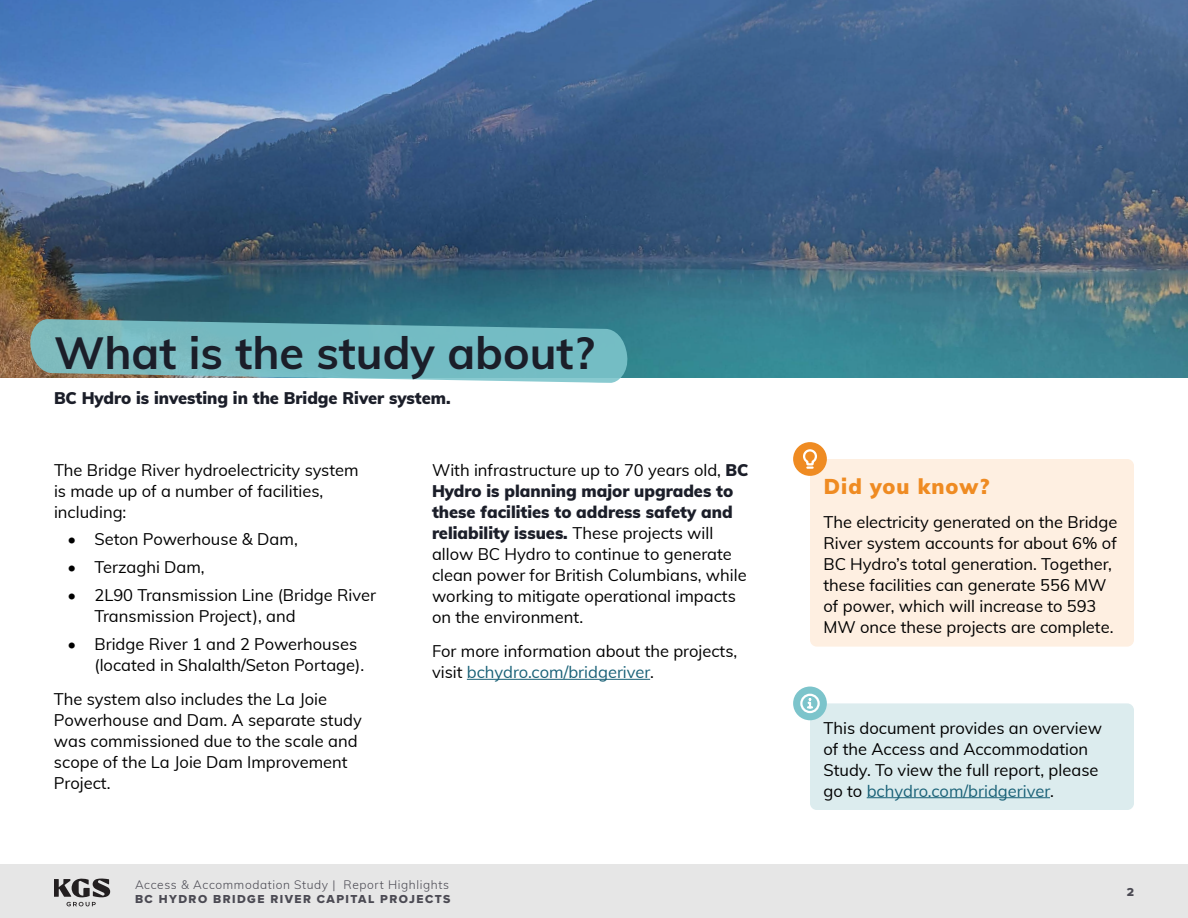
<style>
.page{position:relative;width:1188px;height:918px;background:#fff}
.page>*{position:absolute;margin:0;border:0;box-sizing:border-box;transform-origin:0 0}
.t1{font:700 45px "Muli";color:#1b1e29}
.t2{font:900 21px "Muli";letter-spacing:.05em;color:#ef8b22}
.t3{font:16.5px/21px "Muli";color:#000}
.t4{font:900 16.5px "Muli";color:#1b1e29}
.t5{font:300 12px "Muli";letter-spacing:.05em;color:#4b4a53}
.t6{font:12px "Proxima Nova Extrabld";letter-spacing:.12em;color:#4b4a53}
.s1{font-weight:900;color:#1b1e29}
.s2{color:#196177}
</style>
<div class="page">
<div style="left:0;top:864px;width:1188px;height:54px;background:#e6e6e6"></div>
<svg style="left:54px;top:878px;width:56px;height:28px"></svg>
<img style="left:0;top:0;width:1188px;height:378px">
<hr style="left:467px;top:679px;width:183px;height:1px;background:#196177">
<div style="left:810px;top:459px;width:324px;height:188px;background:#feefe1;border-radius:7px"></div>
<div style="left:793px;top:442px;width:34px;height:34px;background:#ef8b22;border-radius:50%"></div>
<svg style="left:803px;top:449px;width:14px;height:20px"></svg>
<div style="left:810px;top:703px;width:324px;height:107px;background:#dcecee;border-radius:7px"></div>
<hr style="left:867px;top:797px;width:183px;height:1px;background:#196177">
<div style="left:793px;top:687px;width:34px;height:33px;background:#7cc4cb;border-radius:50%"></div>
<svg style="left:800px;top:693px;width:20px;height:21px"></svg>
<svg style="left:29px;top:319px;width:600px;height:64px;background:#79b7bc"></svg>
<h1 class="t1" style="left:54px;top:320px;width:542px">What is the study about?</h1>
<p class="t4" style="left:54px;top:386px;width:398px">BC Hydro is investing in the Bridge River system.</p>
<p class="t3" style="left:54px;top:458px;width:306px">The Bridge River hydroelectricity system is made up of a number of facilities, including:</p>
<p class="t3" style="left:67px;top:528px;width:232px">• Seton Powerhouse &amp; Dam,</p>
<p class="t3" style="left:67px;top:556px;width:139px">• Terzaghi Dam,</p>
<p class="t3" style="left:94px;top:584px;width:283px;text-indent:-27px">• 2L90 Transmission Line (Bridge River<br>Transmission Project), and</p>
<p class="t3" style="left:94px;top:632px;width:271px;text-indent:-27px">• Bridge River 1 and 2 Powerhouses (located in Shalalth/Seton Portage).</p>
<p class="t3" style="left:54px;top:688px;width:309px">The system also includes the La Joie<br>Powerhouse and Dam. A separate study was commissioned due to the scale and scope of the La Joie Dam Improvement<br>Project.</p>
<p class="t3" style="left:432px;top:458px;width:318px">With infrastructure up to 70 years old, <span class="s1">BC Hydro is planning major upgrades to these facilities to address safety and reliability issues.</span> These projects will allow BC Hydro to continue to generate clean power for British Columbians, while working to mitigate operational impacts on the environment.</p>
<p class="t3" style="left:432px;top:640px;width:307px">For more information about the projects, visit <span class="s2">bchydro.com/bridgeriver</span>.</p>
<p class="t5" style="left:135px;top:876px;width:315px">Access &amp; Accommodation Study | Report Highlights</p>
<p class="t6" style="left:135px;top:890px;width:317px">BC HYDRO BRIDGE RIVER CAPITAL PROJECTS</p>
<p class="t2" style="left:824px;top:471px;width:167px">Did you know?</p>
<p class="t3" style="left:824px;top:511px;width:295px">The electricity generated on the Bridge River system accounts for about 6% of BC Hydro’s total generation. Together, these facilities can generate 556 MW of power, which will increase to 593<br>MW once these projects are complete.</p>
<p class="t3" style="left:824px;top:716px;width:280px">This document provides an overview of the Access and Accommodation Study. To view the full report, please go to <span class="s2">bchydro.com/bridgeriver</span>.</p>
<p class="t6" style="left:1127px;top:883px;width:9px">2</p>
</div>
